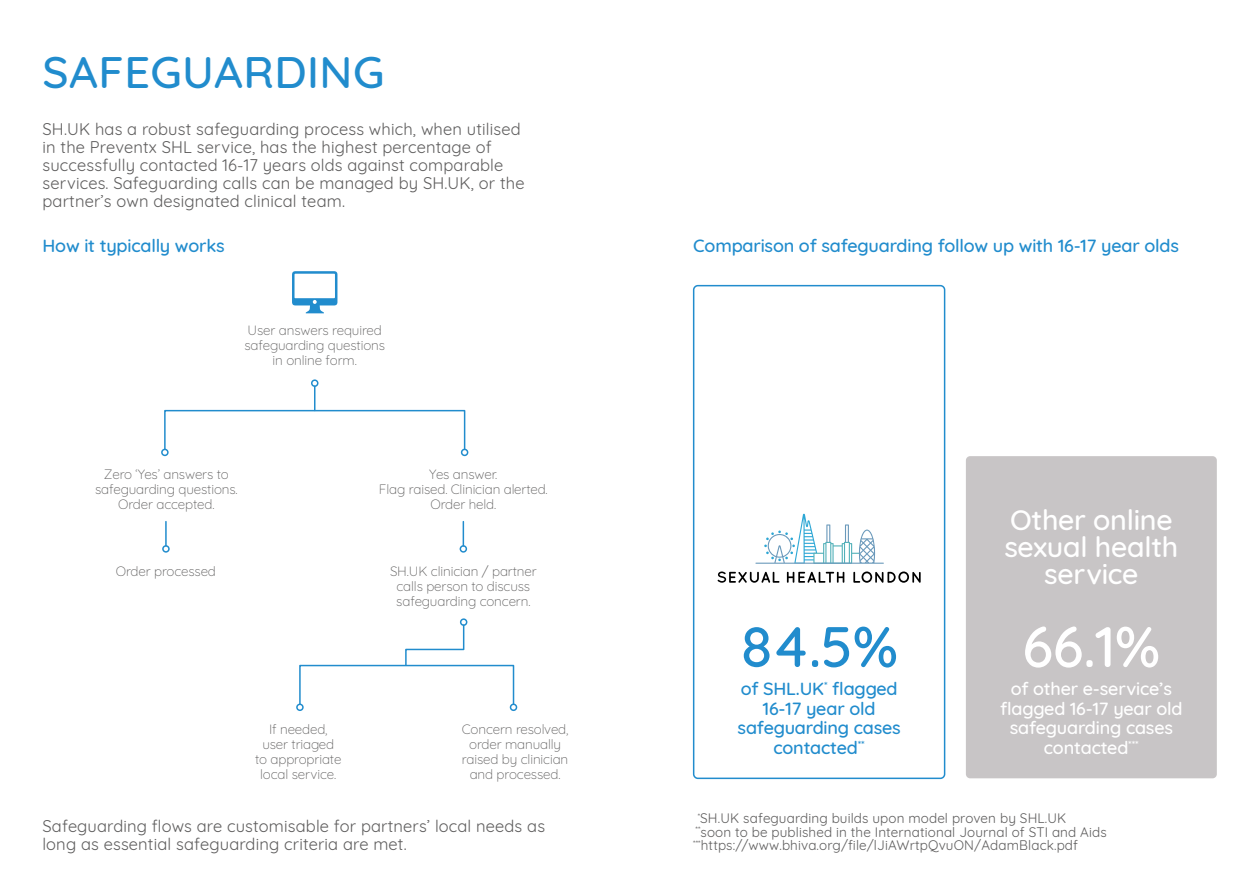
<style>
.page{position:relative;width:1259px;height:893px;background:#fff}
.page>*{position:absolute;margin:0;border:0;box-sizing:border-box;transform-origin:0 0}
.Into_Body_on_white{font:500 57px "Quicksand";color:#218ccd}
.Into_Body_on_white-2{font:500 57px "Quicksand";color:#fff}
.Page_Title_-_White_H{font:500 45px "Quicksand";letter-spacing:.01em;color:#218ccd}
.Into_Body_on_white-3{font:500 28.5px/27px "Quicksand";letter-spacing:-.01em;color:#fff;text-align:center}
.Into_Body_on_white-4{font:500 18px/19.5px "Quicksand";letter-spacing:-.01em;color:#218ccd;text-align:center}
.Into_Body_on_white-5{font:500 18px/19.5px "Quicksand";letter-spacing:-.01em;color:#fff;text-align:center}
.Intro_Body_on_Blue{font:500 18px "Quicksand";letter-spacing:-.01em;color:#218ccd}
.Body_Copy_on_white{font:16.5px/18px "Quicksand";letter-spacing:.01em;color:#5e5d5d}
.Body_Copy{font:300 13.5px/15px "Quicksand";letter-spacing:-.01em;color:#5e5d5d;text-align:center}
.Body_Copy_on_white-2{font:13.5px "Quicksand";letter-spacing:.01em;color:#5e5d5d}
</style>
<div class="page">
<svg style="left:292px;top:271px;width:45px;height:42px"></svg>
<div style="left:164px;top:410px;width:301px;height:40px;border:2px solid #218ccd"></div>
<div style="left:161px;top:449px;width:8px;height:7px;border:2px solid #218ccd;border-radius:50%"></div>
<div style="left:461px;top:449px;width:7px;height:7px;border:2px solid #218ccd;border-radius:50%"></div>
<svg style="left:314px;top:387px;width:1px;height:23px"></svg>
<div style="left:311px;top:379px;width:7px;height:8px;border:2px solid #218ccd;border-radius:50%"></div>
<div style="left:299px;top:665px;width:215px;height:40px;border:2px solid #218ccd"></div>
<div style="left:296px;top:703px;width:8px;height:8px;border:2px solid #218ccd;border-radius:50%"></div>
<div style="left:510px;top:703px;width:7px;height:8px;border:2px solid #218ccd;border-radius:50%"></div>
<svg style="left:404px;top:624px;width:61px;height:43px"></svg>
<div style="left:460px;top:618px;width:7px;height:8px;border:2px solid #218ccd;border-radius:50%"></div>
<hr style="left:165px;top:522px;width:2px;height:24px;background:#218ccd">
<div style="left:162px;top:545px;width:8px;height:8px;border:2px solid #218ccd;border-radius:50%"></div>
<hr style="left:462px;top:522px;width:2px;height:24px;background:#218ccd">
<div style="left:459px;top:545px;width:8px;height:8px;border:2px solid #218ccd;border-radius:50%"></div>
<div style="left:693px;top:285px;width:252px;height:494px;border:2px solid #218ccd;border-radius:4px"></div>
<div style="left:966px;top:456px;width:250px;height:322px;background:#c8c5c6;border-radius:4px"></div>
<svg style="left:717px;top:571px;width:62px;height:12px"></svg>
<svg style="left:787px;top:572px;width:57px;height:11px"></svg>
<svg style="left:853px;top:571px;width:67px;height:12px"></svg>
<svg style="left:755px;top:514px;width:129px;height:50px"></svg>
<p class="Page_Title_-_White_H" style="left:43px;top:35px;width:343px">SAFEGUARDING</p>
<p class="Body_Copy_on_white" style="left:43px;top:119px;width:483px">SH.UK has a robust safeguarding process which, when utilised in the Preventx SHL service, has the highest percentage of successfully contacted 16-17 years olds against comparable services. Safeguarding calls can be managed by SH.UK, or the partner’s own designated clinical team.</p>
<p class="Into_Body_on_white-4" style="left:43px;top:234px;width:184px">How it typically works</p>
<p class="Body_Copy" style="left:244px;top:321px;width:142px">User answers required safeguarding questions in online form.</p>
<p class="Body_Copy" style="left:95px;top:465px;width:144px">Zero ‘Yes’ answers to safeguarding questions.<br>Order accepted.</p>
<p class="Body_Copy" style="left:379px;top:465px;width:170px">Yes answer.<br>Flag raised. Clinician alerted.<br>Order held.</p>
<p class="Body_Copy" style="left:116px;top:562px;width:102px">Order processed</p>
<p class="Body_Copy" style="left:390px;top:562px;width:148px">SH.UK clinician / partner calls person to discuss safeguarding concern.</p>
<p class="Body_Copy" style="left:255px;top:720px;width:88px">If needed, user triaged to appropriate local service.</p>
<p class="Body_Copy" style="left:462px;top:720px;width:108px">Concern resolved, order manually raised by clinician and processed.</p>
<p class="Body_Copy_on_white" style="left:43px;top:816px;width:504px">Safeguarding flows are customisable for partners’ local needs as long as essential safeguarding criteria are met.</p>
<p class="Intro_Body_on_Blue" style="left:693px;top:231px;width:487px">Comparison of safeguarding follow up with 16-17 year olds</p>
<p class="Into_Body_on_white" style="left:740px;top:601px;width:159px">84.5%</p>
<p class="Into_Body_on_white-4" style="left:737px;top:677px;width:165px">of SHL.UK<sup>*</sup> flagged<br>16-17 year old safeguarding cases contacted<sup>**</sup></p>
<p class="Into_Body_on_white-3" style="left:1004px;top:503px;width:175px">Other online sexual health service</p>
<p class="Into_Body_on_white-2" style="left:1022px;top:601px;width:139px">66.1%</p>
<p class="Into_Body_on_white-5" style="left:1000px;top:677px;width:184px">of other e-service’s flagged 16-17 year old safeguarding cases contacted<sup>***</sup></p>
<p class="Body_Copy_on_white-2" style="left:698px;top:808px;width:370px"><sup>*</sup>SH.UK safeguarding builds upon model proven by SHL.UK</p>
<p class="Body_Copy_on_white-2" style="left:695px;top:822px;width:413px"><sup>**</sup>soon to be published in the International Journal of STI and Aids</p>
<p class="Body_Copy_on_white-2" style="left:693px;top:835px;width:386px"><sup>***</sup>https://www.bhiva.org/file/lJiAWrtpQvuON/AdamBlack.pdf</p>
</div>
